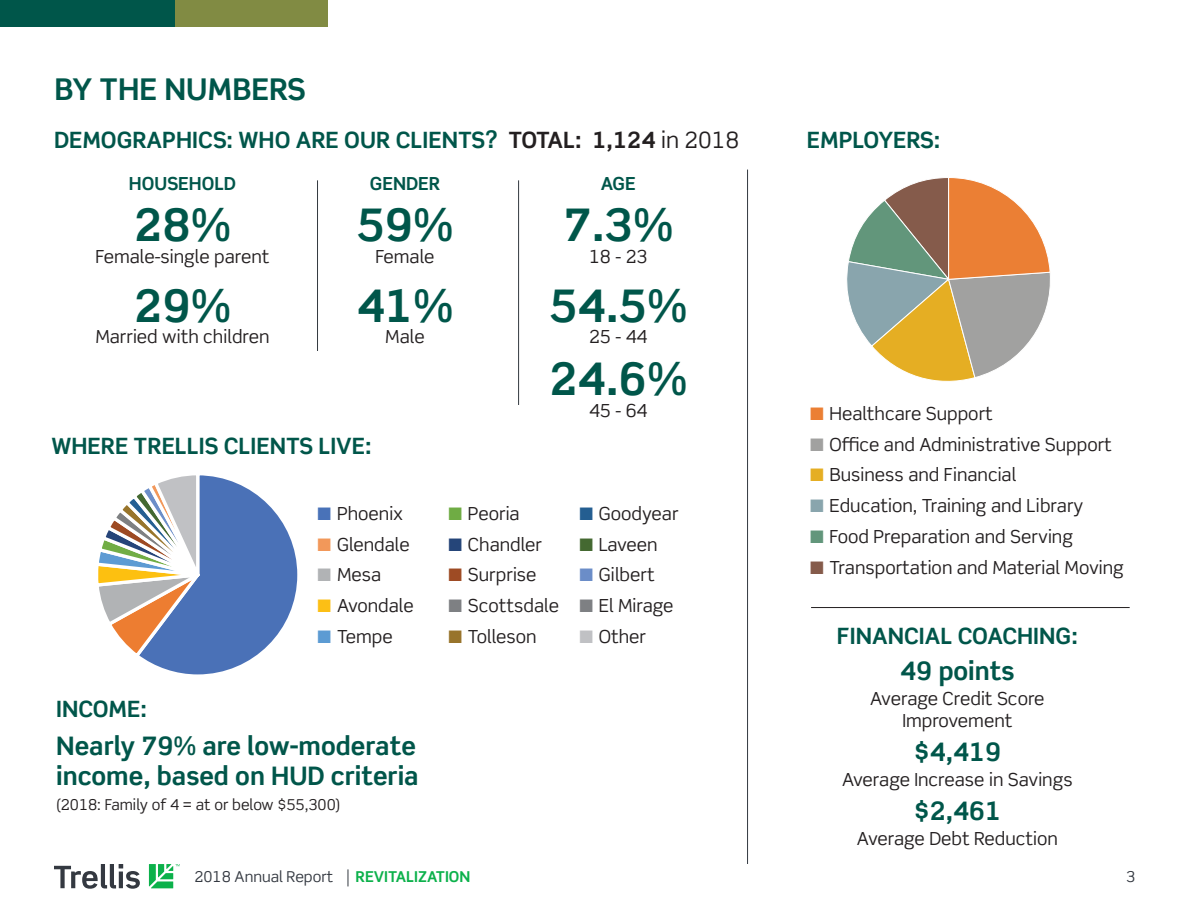
<style>
.page{position:relative;width:1188px;height:918px;background:#fff}
.page>*{position:absolute;margin:0;border:0;box-sizing:border-box;transform-origin:0 0}
.t1{font:700 45px "Scene Std";color:#00564a}
.t2{font:700 30px "Scene Std";color:#00564a}
.t3{font:700 25.5px/30.6px "Scene Std";color:#00564a}
.t4{font:700 22.5px "Scene Std";color:#00564a}
.t5{font:18px/21.6px "Scene Std";color:#231f20;text-align:center}
.t6{font:700 18px "Scene Std";color:#00564a}
.t7{font:15px "Scene Std";color:#231f20}
.t8{font:15px "Scene Std";color:#343941}
.t9{font:700 15px "Scene Std";color:#0cb14b}
.s1{color:#231f20}
.s2{font-weight:400;color:#231f20}
.s3{color:#4972b8}
.s4{color:#f2985a}
.s5{color:#b1b3b5}
.s6{color:#fcbf15}
.s7{color:#5c9bd3}
.s8{color:#6fac44}
.s9{color:#254579}
.s10{color:#9e4b24}
.s11{color:#7e8083}
.s12{color:#98742b}
.s13{color:#245e91}
.s14{color:#446931}
.s15{color:#6b8dc8}
.s16{color:#c0c1c4}
.s17{color:#eb7f34}
.s18{color:#a1a1a0}
.s19{color:#e5ae23}
.s20{color:#89a5ad}
.s21{color:#62967b}
.s22{color:#855b4b}
</style>
<div class="page">
<svg style="left:54px;top:864px;width:86px;height:25px"></svg>
<svg style="left:149px;top:864px;width:31px;height:24px"></svg>
<svg style="left:348px;top:869px;width:1px;height:17px"></svg>
<div style="left:0;top:0;width:189px;height:27px;background:#00564a"></div>
<div style="left:176px;top:0;width:152px;height:27px;background:#818b43"></div>
<svg style="left:98px;top:475px;width:200px;height:200px"></svg>
<svg style="left:847px;top:177px;width:203px;height:205px"></svg>
<hr style="left:317px;top:180px;width:1px;height:171px;background:#333940">
<hr style="left:518px;top:180px;width:1px;height:225px;background:#333940">
<hr style="left:747px;top:170px;width:1px;height:694px;background:#333940">
<hr style="left:811px;top:607px;width:319px;height:1px;background:#231f20">
<h2 class="t2" style="left:54px;top:75px;width:253px">BY THE NUMBERS</h2>
<p class="t4" style="left:54px;top:129px;width:687px">DEMOGRAPHICS: WHO ARE OUR CLIENTS? <span class="s1">TOTAL: 1,124</span> <span class="s2">in 2018</span></p>
<p class="t6" style="left:129px;top:174px;width:109px">HOUSEHOLD</p>
<h1 class="t1" style="left:134px;top:203px;width:98px">28%</h1>
<p class="t5" style="left:96px;top:247px;width:175px">Female-single parent</p>
<h1 class="t1" style="left:134px;top:283px;width:98px">29%</h1>
<p class="t5" style="left:95px;top:327px;width:176px">Married with children</p>
<p class="t6" style="left:370px;top:174px;width:72px">GENDER</p>
<h1 class="t1" style="left:357px;top:203px;width:98px">59%</h1>
<p class="t5" style="left:375px;top:247px;width:61px">Female</p>
<h1 class="t1" style="left:357px;top:283px;width:98px">41%</h1>
<p class="t5" style="left:385px;top:327px;width:41px">Male</p>
<p class="t4" style="left:51px;top:435px;width:322px">WHERE TRELLIS CLIENTS LIVE:</p>
<p class="t6" style="left:601px;top:174px;width:37px">AGE</p>
<h1 class="t1" style="left:563px;top:203px;width:111px">7.3%</h1>
<p class="t5" style="left:589px;top:247px;width:60px">18 - 23</p>
<h1 class="t1" style="left:549px;top:283px;width:139px">54.5%</h1>
<p class="t5" style="left:589px;top:327px;width:60px">25 - 44</p>
<h1 class="t1" style="left:549px;top:357px;width:139px">24.6%</h1>
<p class="t5" style="left:589px;top:401px;width:60px">45 - 64</p>
<p class="t5" style="left:318px;top:504px;width:87px"><span class="s3">■</span> Phoenix</p>
<p class="t5" style="left:318px;top:534px;width:94px"><span class="s4">■</span> Glendale</p>
<p class="t5" style="left:318px;top:565px;width:65px"><span class="s5">■</span> Mesa</p>
<p class="t5" style="left:318px;top:596px;width:98px"><span class="s6">■</span> Avondale</p>
<p class="t5" style="left:318px;top:627px;width:77px"><span class="s7">■</span> Tempe</p>
<p class="t4" style="left:56px;top:698px;width:92px">INCOME:</p>
<h3 class="t3" style="left:56px;top:732px;width:364px">Nearly 79% are low-moderate income, based on HUD criteria</h3>
<p class="t7" style="left:56px;top:797px;width:286px">(2018: Family of 4 = at or below $55,300)</p>
<p class="t5" style="left:448px;top:504px;width:73px"><span class="s8">■</span> Peoria</p>
<p class="t5" style="left:448px;top:534px;width:95px"><span class="s9">■</span> Chandler</p>
<p class="t5" style="left:448px;top:565px;width:90px"><span class="s10">■</span> Surprise</p>
<p class="t5" style="left:448px;top:596px;width:112px"><span class="s11">■</span> Scottsdale</p>
<p class="t5" style="left:448px;top:627px;width:90px"><span class="s12">■</span> Tolleson</p>
<p class="t5" style="left:579px;top:504px;width:101px"><span class="s13">■</span> Goodyear</p>
<p class="t5" style="left:579px;top:534px;width:80px"><span class="s14">■</span> Laveen</p>
<p class="t5" style="left:579px;top:565px;width:77px"><span class="s15">■</span> Gilbert</p>
<p class="t5" style="left:579px;top:596px;width:96px"><span class="s11">■</span> El Mirage</p>
<p class="t5" style="left:579px;top:627px;width:68px"><span class="s16">■</span> Other</p>
<p class="t8" style="left:194px;top:869px;width:140px">2018 Annual Report</p>
<p class="t9" style="left:356px;top:869px;width:116px">REVITALIZATION</p>
<p class="t4" style="left:807px;top:129px;width:135px">EMPLOYERS:</p>
<p class="t5" style="left:810px;top:404px;width:184px"><span class="s17">■</span> Healthcare Support</p>
<p class="t5" style="left:810px;top:434px;width:303px"><span class="s18">■</span> Office and Administrative Support</p>
<p class="t5" style="left:810px;top:465px;width:208px"><span class="s19">■</span> Business and Financial</p>
<p class="t5" style="left:810px;top:496px;width:275px"><span class="s20">■</span> Education, Training and Library</p>
<p class="t5" style="left:810px;top:527px;width:265px"><span class="s21">■</span> Food Preparation and Serving</p>
<p class="t5" style="left:810px;top:557px;width:315px"><span class="s22">■</span> Transportation and Material Moving</p>
<p class="t4" style="left:837px;top:625px;width:242px">FINANCIAL COACHING:</p>
<h3 class="t3" style="left:900px;top:657px;width:116px">49 points</h3>
<p class="t5" style="left:870px;top:689px;width:176px">Average Credit Score<br>Improvement</p>
<h3 class="t3" style="left:914px;top:738px;width:89px">$4,419</h3>
<p class="t5" style="left:842px;top:770px;width:232px">Average Increase in Savings</p>
<h3 class="t3" style="left:914px;top:797px;width:89px">$2,461</h3>
<p class="t5" style="left:857px;top:829px;width:202px">Average Debt Reduction</p>
<p class="t8" style="left:1126px;top:870px;width:11px">3</p>
</div>
